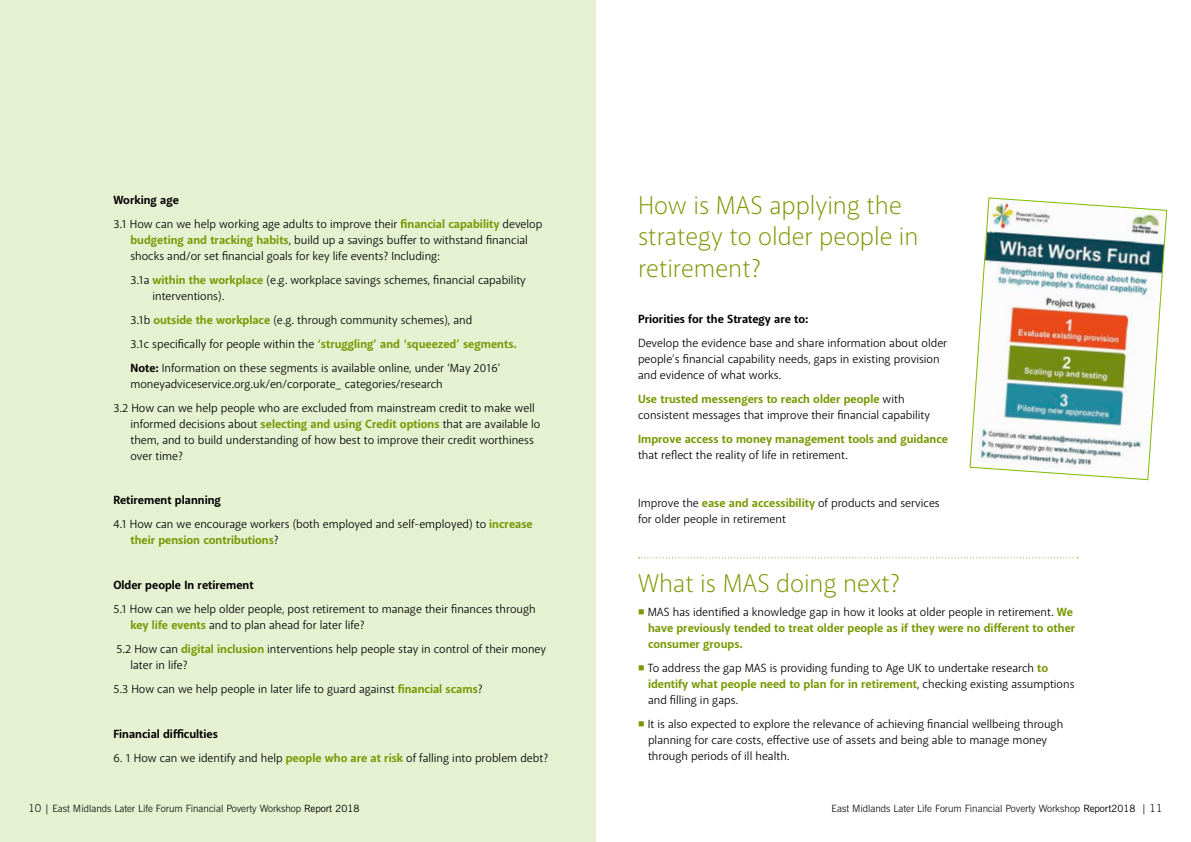
<style>
.page{position:relative;width:1191px;height:842px;background:#fff}
.page>*{position:absolute;margin:0;border:0;box-sizing:border-box;transform-origin:0 0}
.t1{font:300 26px/31.2px "Akagi Pro";color:#789802}
.t2{font:12px/16px "Akagi Pro";color:#000}
.t3{font:700 12px/16px "Akagi Pro";color:#789802}
.t4{font:700 12px "Akagi Pro";color:#000}
.t5{font:300 10px "News Gothic BT";color:#000}
.s1{font-weight:700}
.s2{font-weight:700;color:#789802}
.s3{font-weight:400;color:#000}
.s4{font-weight:400}
.s5{color:#789802}
.s6{font-size:11px}
</style>
<div class="page">
<div style="left:0;top:0;width:595px;height:842px;background:#e6f1d2"></div>
<img style="left:969px;top:197px;width:198px;height:283px">
<svg style="left:638px;top:557px;width:440px;height:1px"></svg>
<p class="t2" style="left:113px;top:188px;width:430px;line-height:24px"><span class="s1">Working age<br></span>3.1 How can we help working age adults to improve their <span class="s2">financial capability</span> develop</p>
<p class="t2" style="left:130px;top:232px;width:399px"><span class="s2">budgeting and tracking habits</span>, build up a savings buffer to withstand financial shocks and/or set financial goals for key life events? Including:</p>
<p class="t2" style="left:152px;top:272px;width:375px;text-indent:-22px">3.1a <span class="s2">within the workplace</span> (e.g. workplace savings schemes, financial capability interventions).</p>
<p class="t2" style="left:130px;top:308px;width:387px;line-height:24px">3.1b <span class="s2">outside the workplace</span> (e.g. through community schemes), and<br>3.1c specifically for people within the <span class="s2">‘struggling’ and ‘squeezed’ segments.<br></span><span class="s1">Note:</span> Information on these segments is available online, under ‘May 2016’</p>
<p class="t2" style="left:113px;top:372px;width:423px;line-height:24px;text-indent:17px">moneyadviceservice.org.uk/en/corporate_ categories/research<br>3.2 How can we help people who are excluded from mainstream credit to make well</p>
<p class="t2" style="left:130px;top:416px;width:411px">informed decisions about <span class="s2">selecting and using Credit options</span> that are available lo them, and to build understanding of how best to improve their credit worthiness over time?</p>
<p class="t2" style="left:113px;top:489px;width:421px;line-height:24px"><span class="s1">Retirement planning<br></span>4.1 How can we encourage workers (both employed and self-employed) to <span class="s2">increase</span></p>
<p class="t3" style="left:130px;top:533px;width:150px">their pension contributions<span class="s3">?</span></p>
<p class="t4" style="left:113px;top:578px;width:142px">Older people In retirement</p>
<p class="t2" style="left:130px;top:601px;width:407px;text-indent:-17px">5.1 How can we help older people, post retirement to manage their finances through <span class="s2">key life events</span> and to plan ahead for later life?</p>
<p class="t2" style="left:130px;top:641px;width:417px;text-indent:-14px">5.2 How can <span class="s2">digital inclusion</span> interventions help people stay in control of their money later in life?</p>
<p class="t2" style="left:113px;top:681px;width:371px">5.3 How can we help people in later life to guard against <span class="s2">financial scams</span>?</p>
<p class="t4" style="left:113px;top:727px;width:106px">Financial difficulties</p>
<p class="t2" style="left:113px;top:750px;width:436px">6. 1 How can we identify and help <span class="s2">people who are at risk</span> of falling into problem debt?</p>
<h1 class="t1" style="left:638px;top:190px;width:282px">How is MAS applying the strategy to older people in retirement?</h1>
<p class="t4" style="left:638px;top:312px;width:172px">Priorities for the Strategy are to:</p>
<p class="t2" style="left:638px;top:335px;width:311px">Develop the evidence base and share information about older people’s financial capability needs, gaps in existing provision and evidence of what works.</p>
<p class="t2" style="left:638px;top:391px;width:293px"><span class="s2">Use trusted messengers to reach older people</span> with consistent messages that improve their financial capability</p>
<p class="t3" style="left:638px;top:431px;width:312px">Improve access to money management tools and guidance</p>
<p class="t2" style="left:638px;top:447px;width:211px">that reflect the reality of life in retirement.</p>
<p class="t2" style="left:638px;top:495px;width:303px">Improve the <span class="s2">ease and accessibility</span> of products and services for older people in retirement</p>
<h1 class="t1" style="left:638px;top:568px;width:263px">What is MAS doing next?</h1>
<p class="t3" style="left:648px;top:605px;width:429px;text-indent:-10px"><span class="s4">■</span> <span class="s3">MAS has identified a knowledge gap in how it looks at older people in retirement.</span> We have previously tended to treat older people as if they were no different to other consumer groups.</p>
<p class="t2" style="left:648px;top:660px;width:428px;text-indent:-10px"><span class="s5">■</span> To address the gap MAS is providing funding to Age UK to undertake research <span class="s2">to identify what people need to plan for in retirement</span>, checking existing assumptions and filling in gaps.</p>
<p class="t2" style="left:648px;top:716px;width:417px;text-indent:-10px"><span class="s5">■</span> It is also expected to explore the relevance of achieving financial wellbeing through planning for care costs, effective use of assets and being able to manage money through periods of ill health.</p>
<p class="t5" style="left:28px;top:802px;width:332px"><span class="s6">10</span> <span class="s4">|</span> East Midlands Later Life Forum Financial Poverty Workshop <span class="s4">Report 2018</span></p>
<p class="t5" style="left:831px;top:802px;width:332px">East Midlands Later Life Forum Financial Poverty Workshop <span class="s4">Report2018 |</span> <span class="s6">11</span></p>
</div>
